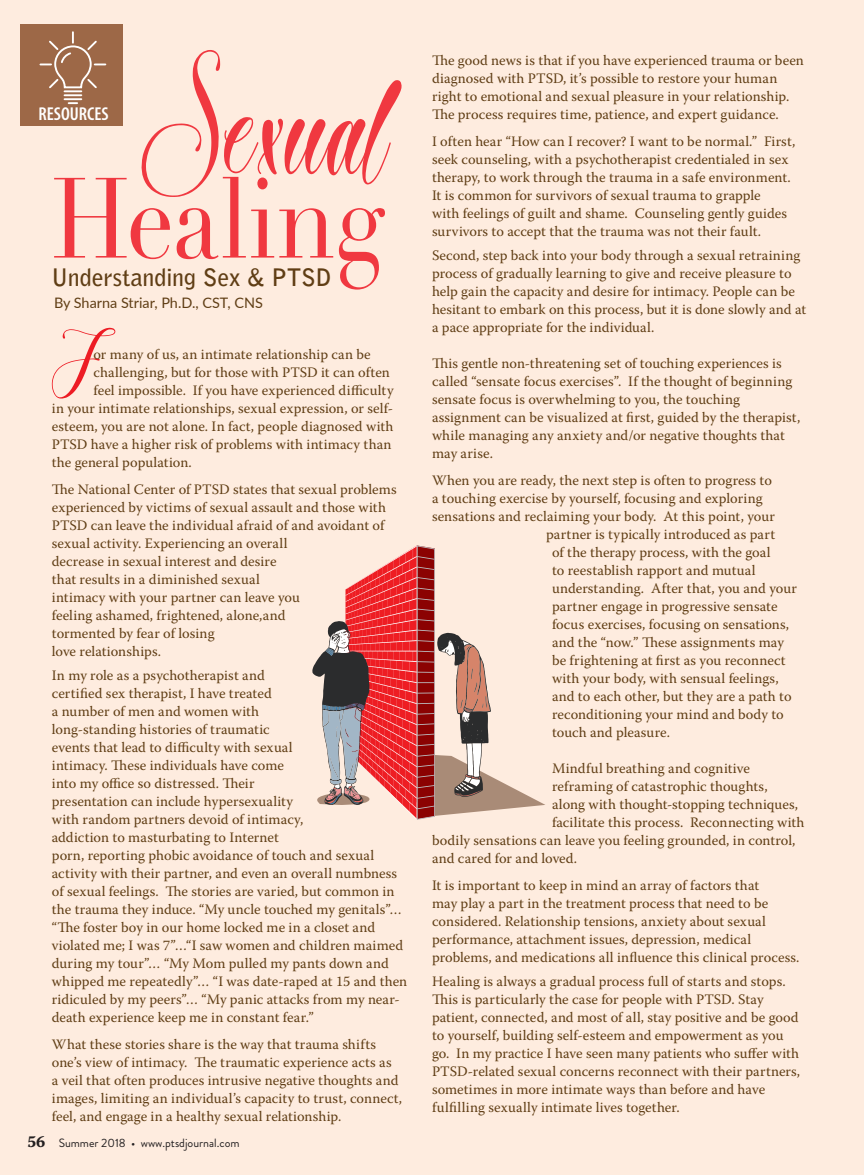
<style>
.page{position:relative;width:864px;height:1175px;background:#fff}
.page>*{position:absolute;margin:0;border:0;box-sizing:border-box;transform-origin:0 0}
.Domestic_Abuse_-_Hea{font:138px "Broken Heart";letter-spacing:.01em;color:#f03840;scale:.86 1}
.Domestic_Abuse_-_Hea-2{font:111.9px "Didot";letter-spacing:-.005em;color:#f03840;scale:.86 1}
.Intro_Para_w__Drop_C{font:66.45px "Broken Heart";color:#ed1c24}
.Domestic_Abuse_-_Hea-3{font:700 24px "Bell Gothic Std";letter-spacing:-.01em;color:#603e15}
.t1{font:600 condensed 18.75px "Myriad Pro";color:#fff}
.Body_Copy_-_Serif{font:14.4px/18px "Warnock Pro";letter-spacing:.005em;color:#603e15}
.Intro_Para_w__Drop_C-2{font:14.4px "Warnock Pro";letter-spacing:.005em;color:#603e15}
.Byline{font:14.4px "Lato";color:#603e15}
.t2{font:12px "Brandon Grotesque";color:#231f20}
.s1{font-family:"Warnock Pro Bold Capt";font-size:16.5px}
</style>
<div class="page">
<div style="left:0;top:0;width:864px;height:1174px;background:#feecdf"></div>
<svg style="left:312px;top:545px;width:233px;height:275px"></svg>
<div style="left:20px;top:24px;width:102px;height:102px;background:#9d6847"></div>
<svg style="left:39px;top:31px;width:68px;height:74px"></svg>
<p class="Domestic_Abuse_-_Hea" style="left:139px;top:45px;width:292px">Sexual</p>
<p class="t1" style="left:38px;top:103px;width:72px">RESOURCES</p>
<p class="Domestic_Abuse_-_Hea-2" style="left:51px;top:152px;width:389px">Healing</p>
<p class="Domestic_Abuse_-_Hea-3" style="left:51px;top:263px;width:282px">Understanding Sex &amp; PTSD</p>
<p class="Byline" style="left:54px;top:292px;width:210px">By Sharna Striar, Ph.D., CST, CNS</p>
<p class="Intro_Para_w__Drop_C" style="left:49px;top:326px;width:46px">F</p>
<p class="Intro_Para_w__Drop_C-2" style="left:93px;top:345px;width:279px">or many of us, an intimate relationship can be</p>
<p class="Intro_Para_w__Drop_C-2" style="left:93px;top:363px;width:298px">challenging, but for those with PTSD it can often</p>
<p class="Intro_Para_w__Drop_C-2" style="left:93px;top:381px;width:302px">feel impossible. If you have experienced difficulty</p>
<p class="Intro_Para_w__Drop_C-2" style="left:52px;top:399px;width:343px">in your intimate relationships, sexual expression, or self-</p>
<p class="Intro_Para_w__Drop_C-2" style="left:52px;top:417px;width:343px">esteem, you are not alone. In fact, people diagnosed with</p>
<p class="Intro_Para_w__Drop_C-2" style="left:52px;top:435px;width:341px">PTSD have a higher risk of problems with intimacy than</p>
<p class="Intro_Para_w__Drop_C-2" style="left:52px;top:453px;width:141px">the general population.</p>
<p class="Body_Copy_-_Serif" style="left:52px;top:480px;width:346px">The National Center of PTSD states that sexual problems experienced by victims of sexual assault and those with PTSD can leave the individual afraid of and avoidant of sexual activity. Experiencing an overall<br>decrease in sexual interest and desire<br>that results in a diminished sexual<br>intimacy with your partner can leave you<br>feeling ashamed, frightened, alone,and<br>tormented by fear of losing</p>
<p class="Body_Copy_-_Serif" style="left:52px;top:642px;width:111px">love relationships.</p>
<p class="Body_Copy_-_Serif" style="left:52px;top:666px;width:357px">In my role as a psychotherapist and<br>certified sex therapist, I have treated<br>a number of men and women with<br>long-standing histories of traumatic<br>events that lead to difficulty with sexual<br>intimacy. These individuals have come<br>into my office so distressed. Their<br>presentation can include hypersexuality<br>with random partners devoid of intimacy,<br>addiction to masturbating to Internet<br>porn, reporting phobic avoidance of touch and sexual activity with their partner, and even an overall numbness of sexual feelings. The stories are varied, but common in the trauma they induce. “My uncle touched my genitals”… “The foster boy in our home locked me in a closet and violated me; I was 7”…“I saw women and children maimed during my tour”… “My Mom pulled my pants down and whipped me repeatedly”… “I was date-raped at 15 and then ridiculed by my peers”… “My panic attacks from my near&shy;death experience keep me in constant fear.”</p>
<p class="Body_Copy_-_Serif" style="left:52px;top:1035px;width:352px">What these stories share is the way that trauma shifts one’s view of intimacy. The traumatic experience acts as<br>a veil that often produces intrusive negative thoughts and images, limiting an individual’s capacity to trust, connect, feel, and engage in a healthy sexual relationship.</p>
<p class="t2" style="left:27px;top:1134px;width:214px"><span class="s1">56</span> Summer 2018 • www.ptsdjournal.com</p>
<p class="Body_Copy_-_Serif" style="left:432px;top:51px;width:373px">The good news is that if you have experienced trauma or been diagnosed with PTSD, it’s possible to restore your human right to emotional and sexual pleasure in your relationship.<br>The process requires time, patience, and expert guidance.</p>
<p class="Body_Copy_-_Serif" style="left:432px;top:132px;width:365px">I often hear “How can I recover? I want to be normal.” First, seek counseling, with a psychotherapist credentialed in sex therapy, to work through the trauma in a safe environment.<br>It is common for survivors of sexual trauma to grapple<br>with feelings of guilt and shame. Counseling gently guides survivors to accept that the trauma was not their fault.</p>
<p class="Body_Copy_-_Serif" style="left:432px;top:246px;width:376px">Second, step back into your body through a sexual retraining process of gradually learning to give and receive pleasure to help gain the capacity and desire for intimacy. People can be hesitant to embark on this process, but it is done slowly and at a pace appropriate for the individual.</p>
<p class="Body_Copy_-_Serif" style="left:432px;top:354px;width:370px">This gentle non-threatening set of touching experiences is called “sensate focus exercises”. If the thought of beginning sensate focus is overwhelming to you, the touching assignment can be visualized at first, guided by the therapist, while managing any anxiety and/or negative thoughts that may arise.</p>
<p class="Body_Copy_-_Serif" style="left:432px;top:471px;width:341px">When you are ready, the next step is often to progress to</p>
<p class="Body_Copy_-_Serif" style="left:432px;top:489px;width:332px">a touching exercise by yourself, focusing and exploring</p>
<p class="Body_Copy_-_Serif" style="left:432px;top:507px;width:345px">sensations and reclaiming your body. At this point, your</p>
<p class="Body_Copy_-_Serif" style="left:546px;top:525px;width:231px">partner is typically introduced as part</p>
<p class="Body_Copy_-_Serif" style="left:552px;top:543px;width:220px">of the therapy process, with the goal</p>
<p class="Body_Copy_-_Serif" style="left:552px;top:561px;width:205px">to reestablish rapport and mutual</p>
<p class="Body_Copy_-_Serif" style="left:552px;top:579px;width:247px">understanding. After that, you and your</p>
<p class="Body_Copy_-_Serif" style="left:552px;top:597px;width:227px">partner engage in progressive sensate</p>
<p class="Body_Copy_-_Serif" style="left:552px;top:615px;width:239px">focus exercises, focusing on sensations,</p>
<p class="Body_Copy_-_Serif" style="left:552px;top:633px;width:233px">and the “now.” These assignments may</p>
<p class="Body_Copy_-_Serif" style="left:552px;top:651px;width:235px">be frightening at first as you reconnect</p>
<p class="Body_Copy_-_Serif" style="left:552px;top:669px;width:228px">with your body, with sensual feelings,</p>
<p class="Body_Copy_-_Serif" style="left:552px;top:687px;width:241px">and to each other, but they are a path to</p>
<p class="Body_Copy_-_Serif" style="left:552px;top:705px;width:233px">reconditioning your mind and body to</p>
<p class="Body_Copy_-_Serif" style="left:552px;top:723px;width:120px">touch and pleasure.</p>
<p class="Body_Copy_-_Serif" style="left:552px;top:759px;width:199px">Mindful breathing and cognitive</p>
<p class="Body_Copy_-_Serif" style="left:552px;top:777px;width:217px">reframing of catastrophic thoughts,</p>
<p class="Body_Copy_-_Serif" style="left:552px;top:795px;width:248px">along with thought-stopping techniques,</p>
<p class="Body_Copy_-_Serif" style="left:552px;top:813px;width:254px">facilitate this process. Reconnecting with</p>
<p class="Body_Copy_-_Serif" style="left:432px;top:831px;width:365px">bodily sensations can leave you feeling grounded, in control,</p>
<p class="Body_Copy_-_Serif" style="left:432px;top:849px;width:147px">and cared for and loved.</p>
<p class="Body_Copy_-_Serif" style="left:432px;top:876px;width:369px">It is important to keep in mind an array of factors that<br>may play a part in the treatment process that need to be considered. Relationship tensions, anxiety about sexual performance, attachment issues, depression, medical problems, and medications all influence this clinical process.</p>
<p class="Body_Copy_-_Serif" style="left:432px;top:972px;width:370px">Healing is always a gradual process full of starts and stops.<br>This is particularly the case for people with PTSD. Stay patient, connected, and most of all, stay positive and be good to yourself, building self-esteem and empowerment as you go. In my practice I have seen many patients who suffer with PTSD-related sexual concerns reconnect with their partners, sometimes in more intimate ways than before and have fulfilling sexually intimate lives together.</p>
</div>
